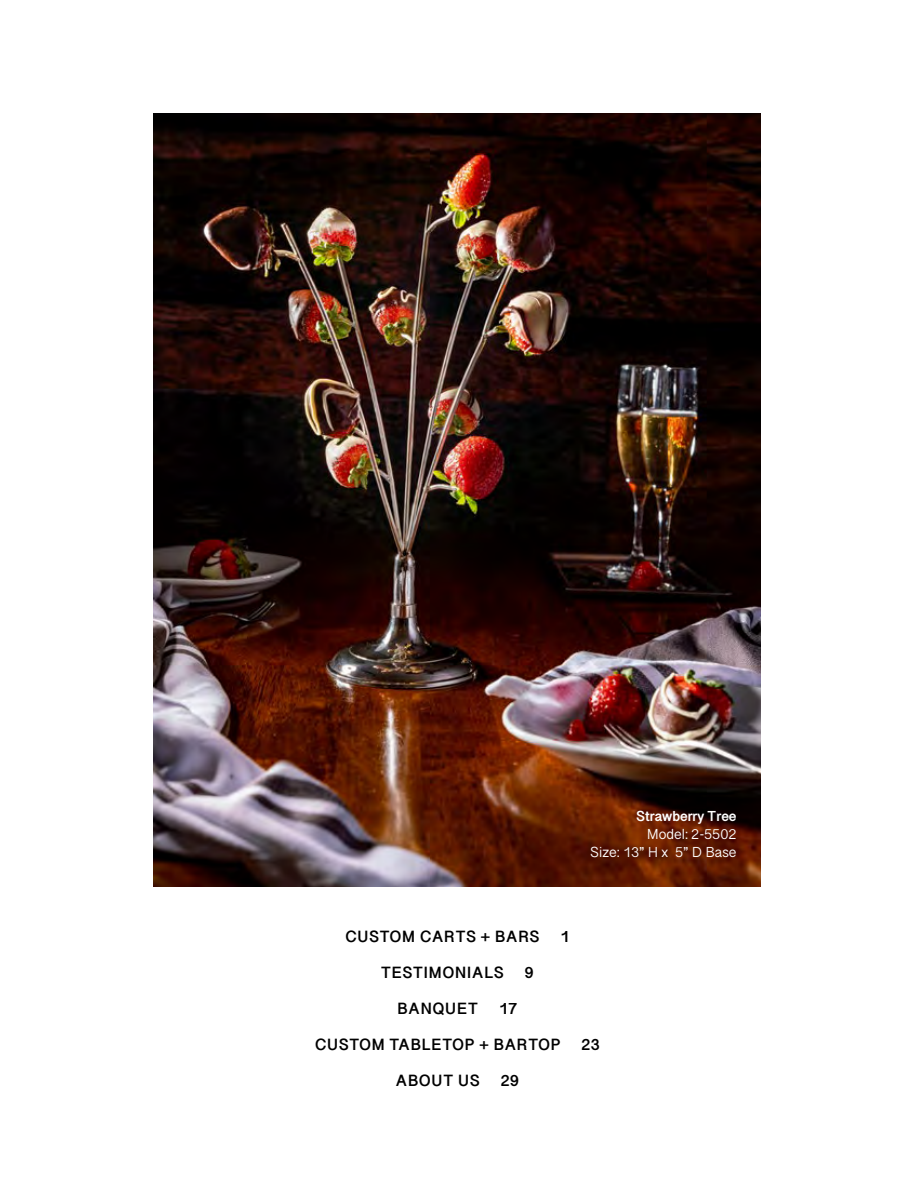
<style>
.page{position:relative;width:918px;height:1188px;background:#fff}
.page>*{position:absolute;margin:0;border:0;box-sizing:border-box;transform-origin:0 0}
.t1{font:700 13.5px "Gujarati Sangam MN";letter-spacing:.02em;color:#000}
.t2{font:12px/18px "Gujarati Sangam MN";color:#fff;text-align:right}
.t3{font:700 12px "Gujarati Sangam MN";color:#fff}
</style>
<div class="page">
<img style="left:154px;top:114px;width:607px;height:772px">
<p class="t3" style="left:636px;top:810px;width:102px">Strawberry Tree</p>
<p class="t2" style="left:590px;top:826px;width:148px">Model: 2-5502<br>Size: 13” H x 5” D Base</p>
<p class="t1" style="left:345px;top:929px;width:196px">CUSTOM CARTS + BARS</p>
<p class="t1" style="left:560px;top:929px;width:11px">1</p>
<p class="t1" style="left:381px;top:965px;width:125px">TESTIMONIALS</p>
<p class="t1" style="left:524px;top:965px;width:11px">9</p>
<p class="t1" style="left:397px;top:1001px;width:82px">BANQUET</p>
<p class="t1" style="left:499px;top:1001px;width:20px">17</p>
<p class="t1" style="left:315px;top:1037px;width:247px">CUSTOM TABLETOP + BARTOP</p>
<p class="t1" style="left:581px;top:1037px;width:20px">23</p>
<p class="t1" style="left:396px;top:1073px;width:86px">ABOUT US</p>
<p class="t1" style="left:500px;top:1073px;width:20px">29</p>
</div>
